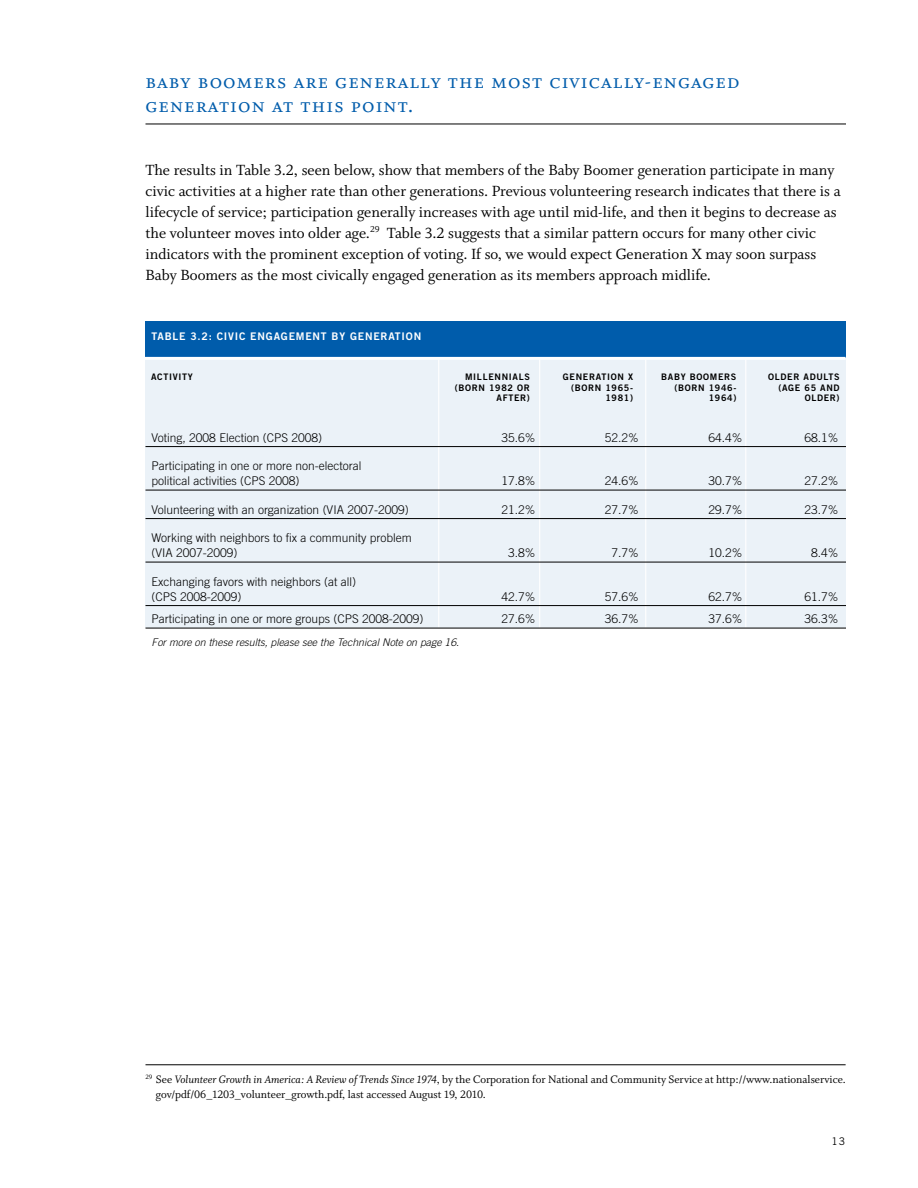
<style>
.page{position:relative;width:918px;height:1188px;background:#fff}
.page>*{position:absolute;margin:0;border:0;box-sizing:border-box;transform-origin:0 0}
.t1{font:22.5px/24px "Whitman Small Caps LF";letter-spacing:.05em;color:#005cab}
.t2{font:16.5px/21px "Whitman Roman LF";color:#000}
.t3{font:300 12px/15px "Trade Gothic";color:#000}
.t4{font:12px/15px "Whitman Roman LF";color:#000}
.t5{font:italic 300 10.5px "Trade Gothic";color:#000}
.t6{font:10.5px "Trade Gothic Bold Two";letter-spacing:.075em;color:#fff}
.t7{font:10.5px "Trade Gothic";color:#000}
.t8{font:9px/10.5px "Trade Gothic Bold Two";letter-spacing:.075em;color:#000;text-align:right}
.s1{font-family:"Whitman Italic LF"}
</style>
<div class="page">
<hr style="left:146px;top:1065px;width:700px;height:1px;background:#000">
<div style="left:145px;top:321px;width:701px;height:39px;background:#005cab"></div>
<div style="left:146px;top:359px;width:700px;height:269px;background:#ebf2f8"></div>
<hr style="left:141px;top:357px;width:705px;height:3px;background:#fff">
<hr style="left:438px;top:359px;width:1px;height:269px;background:#fff">
<hr style="left:539px;top:359px;width:1px;height:269px;background:#fff">
<hr style="left:645px;top:359px;width:1px;height:269px;background:#fff">
<hr style="left:745px;top:359px;width:1px;height:269px;background:#fff">
<hr style="left:146px;top:446px;width:700px;height:1px;background:#000">
<hr style="left:146px;top:490px;width:700px;height:1px;background:#000">
<hr style="left:146px;top:518px;width:700px;height:1px;background:#000">
<hr style="left:146px;top:562px;width:700px;height:1px;background:#000">
<hr style="left:146px;top:605px;width:700px;height:1px;background:#000">
<hr style="left:146px;top:628px;width:700px;height:1px;background:#000">
<hr style="left:146px;top:124px;width:700px;height:1px;background:#000">
<h1 class="t1" style="left:145px;top:69px;width:595px">baby boomers are generally the most civically-engaged generation at this point.</h1>
<p class="t2" style="left:145px;top:160px;width:697px">The results in Table 3.2, seen below, show that members of the Baby Boomer generation participate in many civic activities at a higher rate than other generations. Previous volunteering research indicates that there is a lifecycle of service; participation generally increases with age until mid-life, and then it begins to decrease as the volunteer moves into older age.<sup>29</sup> Table 3.2 suggests that a similar pattern occurs for many other civic indicators with the prominent exception of voting. If so, we would expect Generation X may soon surpass Baby Boomers as the most civically engaged generation as its members approach midlife.</p>
<p class="t6" style="left:152px;top:330px;width:271px">TABLE 3.2: CIVIC ENGAGEMENT BY GENERATION</p>
<p class="t8" style="left:151px;top:372px;width:43px">ACTIVITY</p>
<p class="t8" style="left:455px;top:372px;width:77px">MILLENNIALS (BORN 1982 OR<br>AFTER)</p>
<p class="t8" style="left:563px;top:372px;width:72px">GENERATION X (BORN 1965-<br>1981)</p>
<p class="t8" style="left:661px;top:372px;width:77px">BABY BOOMERS (BORN 1946-<br>1964)</p>
<p class="t8" style="left:768px;top:372px;width:73px">OLDER ADULTS (AGE 65 AND<br>OLDER)</p>
<p class="t3" style="left:152px;top:430px;width:172px">Voting, 2008 Election (CPS 2008)</p>
<p class="t3" style="left:501px;top:430px;width:36px">35.6%</p>
<p class="t3" style="left:605px;top:430px;width:36px">52.2%</p>
<p class="t3" style="left:708px;top:430px;width:36px">64.4%</p>
<p class="t3" style="left:804px;top:430px;width:36px">68.1%</p>
<p class="t3" style="left:152px;top:458px;width:212px">Participating in one or more non-electoral political activities (CPS 2008)</p>
<p class="t3" style="left:501px;top:473px;width:36px">17.8%</p>
<p class="t3" style="left:605px;top:473px;width:36px">24.6%</p>
<p class="t3" style="left:708px;top:473px;width:36px">30.7%</p>
<p class="t3" style="left:804px;top:473px;width:36px">27.2%</p>
<p class="t3" style="left:152px;top:502px;width:259px">Volunteering with an organization (VIA 2007-2009)</p>
<p class="t3" style="left:501px;top:502px;width:36px">21.2%</p>
<p class="t3" style="left:605px;top:502px;width:36px">27.7%</p>
<p class="t3" style="left:708px;top:502px;width:36px">29.7%</p>
<p class="t3" style="left:804px;top:502px;width:36px">23.7%</p>
<p class="t3" style="left:152px;top:530px;width:262px">Working with neighbors to fix a community problem (VIA 2007-2009)</p>
<p class="t3" style="left:508px;top:545px;width:29px">3.8%</p>
<p class="t3" style="left:612px;top:545px;width:29px">7.7%</p>
<p class="t3" style="left:708px;top:545px;width:36px">10.2%</p>
<p class="t3" style="left:811px;top:545px;width:29px">8.4%</p>
<p class="t3" style="left:152px;top:574px;width:206px">Exchanging favors with neighbors (at all) (CPS 2008-2009)</p>
<p class="t3" style="left:501px;top:589px;width:36px">42.7%</p>
<p class="t3" style="left:605px;top:589px;width:36px">57.6%</p>
<p class="t3" style="left:708px;top:589px;width:36px">62.7%</p>
<p class="t3" style="left:804px;top:589px;width:36px">61.7%</p>
<p class="t3" style="left:152px;top:611px;width:274px">Participating in one or more groups (CPS 2008-2009)</p>
<p class="t3" style="left:501px;top:611px;width:36px">27.6%</p>
<p class="t3" style="left:605px;top:611px;width:36px">36.7%</p>
<p class="t3" style="left:708px;top:611px;width:36px">37.6%</p>
<p class="t3" style="left:804px;top:611px;width:36px">36.3%</p>
<p class="t5" style="left:152px;top:636px;width:309px">For more on these results, please see the Technical Note on page 16.</p>
<p class="t4" style="left:156px;top:1072px;width:691px;text-indent:-10px"><sup>29</sup> See <span class="s1">Volunteer Growth in America: A Review of Trends Since 1974</span>, by the Corporation for National and Community Service at http://www.nationalservice. gov/pdf/06_1203_volunteer_growth.pdf, last accessed August 19, 2010.</p>
<p class="t7" style="left:832px;top:1135px;width:15px">13</p>
</div>
